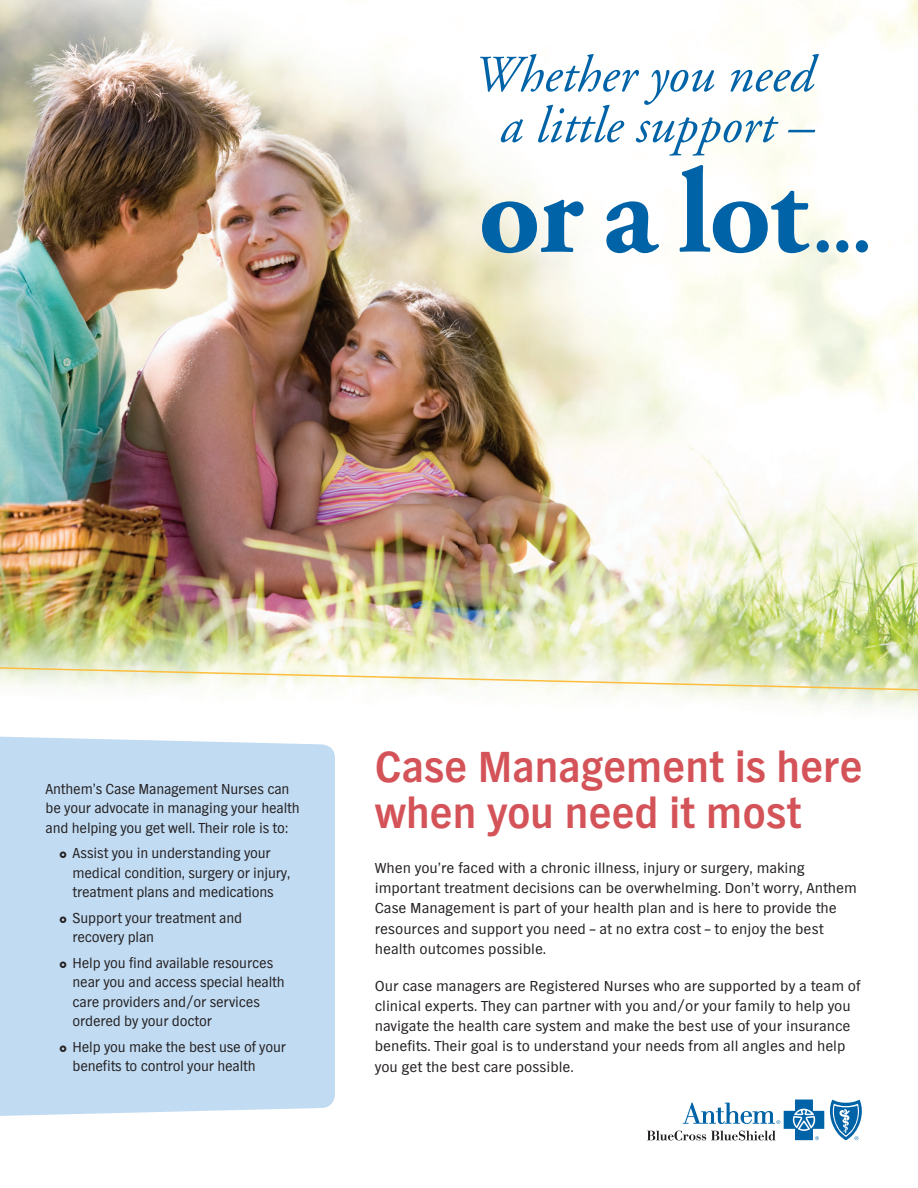
<style>
.page{position:relative;width:918px;height:1188px;background:#fff}
.page>*{position:absolute;margin:0;border:0;box-sizing:border-box;transform-origin:0 0}
.t1{font:700 120.9px "Adobe Garamond";color:#0163a7}
.t2{font:italic 51.75px/50.7px "Adobe Garamond";color:#0163a7;text-align:center}
.t3{font:700 45.15px/46.2px "TV Nord EFOP";color:#d45358}
.t4{font:15px/20.2px "TV Nord EFOP";letter-spacing:-.005em;color:#231f20;scale:1.05 1}
.t5{font:15px/19.5px "TV Nord EFOP";letter-spacing:-.005em;color:#231f20}
.s1{font-size:75.3px}
</style>
<div class="page">
<img style="left:0;top:0;width:918px;height:710px">
<div style="left:0;top:736px;width:335px;height:380px;background:#c1dbf2"></div>
<svg style="left:830px;top:1100px;width:32px;height:40px"></svg>
<svg style="left:647px;top:1100px;width:177px;height:40px"></svg>
<svg style="left:0;top:666px;width:918px;height:26px"></svg>
<svg style="left:60px;top:852px;width:6px;height:6px"></svg>
<svg style="left:60px;top:916px;width:6px;height:7px"></svg>
<svg style="left:60px;top:961px;width:6px;height:7px"></svg>
<svg style="left:60px;top:1045px;width:6px;height:7px"></svg>
<h2 class="t2" style="left:472px;top:51px;width:342px">Whether you need a little support –</h2>
<h1 class="t1" style="left:478px;top:147px;width:395px">or a lot<span class="s1">...</span></h1>
<p class="t5" style="left:46px;top:779px;width:256px">Anthem’s Case Management Nurses can be your advocate in managing your health and helping you get well. Their role is to:</p>
<p class="t5" style="left:73px;top:844px;width:219px">Assist you in understanding your medical condition, surgery or injury, treatment plans and medications</p>
<p class="t5" style="left:73px;top:908px;width:171px">Support your treatment and recovery plan</p>
<p class="t5" style="left:73px;top:953px;width:214px">Help you find available resources near you and access special health care providers and/or services ordered by your doctor</p>
<p class="t5" style="left:73px;top:1037px;width:215px">Help you make the best use of your benefits to control your health</p>
<h3 class="t3" style="left:375px;top:745px;width:489px">Case Management is here when you need it most</h3>
<p class="t4" style="left:375px;top:858px;width:461px">When you’re faced with a chronic illness, injury or surgery, making important treatment decisions can be overwhelming. Don’t worry, Anthem Case Management is part of your health plan and is here to provide the resources and support you need – at no extra cost – to enjoy the best health outcomes possible.</p>
<p class="t4" style="left:375px;top:976px;width:464px">Our case managers are Registered Nurses who are supported by a team of clinical experts. They can partner with you and/or your family to help you navigate the health care system and make the best use of your insurance benefits. Their goal is to understand your needs from all angles and help you get the best care possible.</p>
</div>
